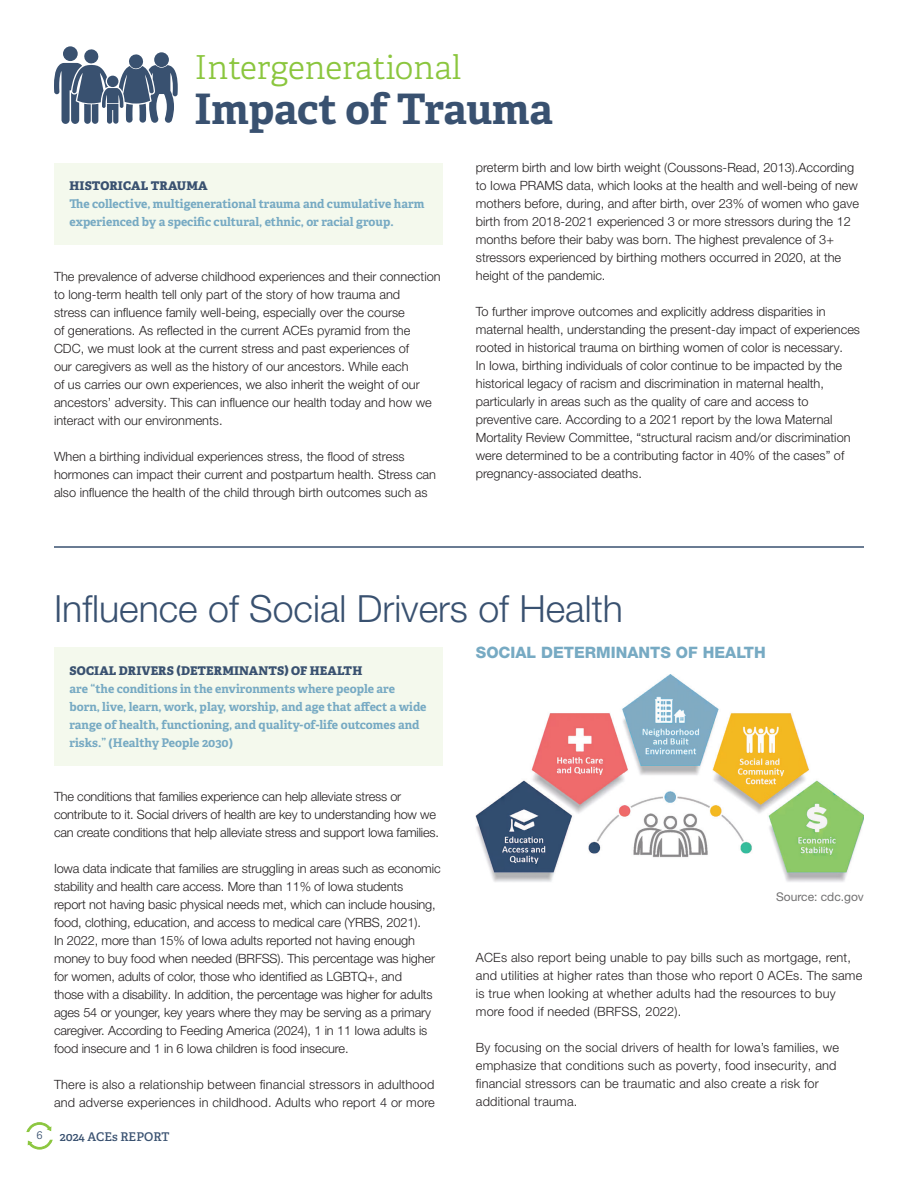
<style>
.page{position:relative;width:918px;height:1188px;background:#fff}
.page>*{position:absolute;margin:0;border:0;box-sizing:border-box;transform-origin:0 0}
.t1{font:700 42px "Adelle";color:#395170}
.t2{font:300 37.5px "Helvetica Neue LT Pro";color:#395170}
.t3{font:300 33px "Adelle";color:#8bc63e}
.t4{font:800 15.75px "Helvetica Neue LT Pro";color:#77aac3}
.t5{font:300 12.75px/18px "Helvetica Neue LT Pro";color:#231f20}
.t6{font:700 12px/18px "Adelle";color:#77aac3}
.t7{font:800 12px "Adelle";letter-spacing:.01em;color:#395170}
.t8{font:600 12px "Adelle";color:#395170}
.t9{font:12px "Helvetica Neue LT Pro";color:#727172}
.t10{font:300 12px "Adelle";color:#395170}
</style>
<div class="page">
<svg style="left:27px;top:1123px;width:24px;height:9px"></svg>
<svg style="left:28px;top:1140px;width:24px;height:9px"></svg>
<div style="left:54px;top:647px;width:388px;height:119px;background:#f4f9ed"></div>
<svg style="left:63px;top:46px;width:15px;height:15px"></svg>
<svg style="left:54px;top:49px;width:124px;height:75px"></svg>
<div style="left:107px;top:76px;width:11px;height:11px;background:#395170;border-radius:50%"></div>
<hr style="left:54px;top:546px;width:810px;height:2px;background:#395170">
<div style="left:54px;top:163px;width:388px;height:82px;background:#f4f9ed"></div>
<img style="left:476px;top:675px;width:388px;height:207px">
<h3 class="t3" style="left:195px;top:47px;width:268px">Intergenerational</h3>
<h1 class="t1" style="left:195px;top:82px;width:360px">Impact of Trauma</h1>
<p class="t7" style="left:70px;top:178px;width:140px">HISTORICAL TRAUMA</p>
<p class="t6" style="left:70px;top:194px;width:356px">The collective, multigenerational trauma and cumulative harm experienced by a specific cultural, ethnic, or racial group.</p>
<p class="t5" style="left:54px;top:267px;width:388px">The prevalence of adverse childhood experiences and their connection to long-term health tell only part of the story of how trauma and<br>stress can influence family well-being, especially over the course<br>of generations. As reflected in the current ACEs pyramid from the CDC, we must look at the current stress and past experiences of<br>our caregivers as well as the history of our ancestors. While each<br>of us carries our own experiences, we also inherit the weight of our ancestors’ adversity. This can influence our health today and how we interact with our environments.</p>
<p class="t5" style="left:54px;top:447px;width:384px">When a birthing individual experiences stress, the flood of stress hormones can impact their current and postpartum health. Stress can also influence the health of the child through birth outcomes such as</p>
<p class="t5" style="left:476px;top:158px;width:385px">preterm birth and low birth weight (Coussons-Read, 2013).According to Iowa PRAMS data, which looks at the health and well-being of new mothers before, during, and after birth, over 23% of women who gave birth from 2018-2021 experienced 3 or more stressors during the 12 months before their baby was born. The highest prevalence of 3+ stressors experienced by birthing mothers occurred in 2020, at the height of the pandemic.</p>
<p class="t5" style="left:476px;top:302px;width:386px">To further improve outcomes and explicitly address disparities in maternal health, understanding the present-day impact of experiences rooted in historical trauma on birthing women of color is necessary.<br>In Iowa, birthing individuals of color continue to be impacted by the historical legacy of racism and discrimination in maternal health, particularly in areas such as the quality of care and access to preventive care. According to a 2021 report by the Iowa Maternal Mortality Review Committee, “structural racism and/or discrimination were determined to be a contributing factor in 40% of the cases” of pregnancy-associated deaths.</p>
<h2 class="t2" style="left:54px;top:586px;width:570px">Influence of Social Drivers of Health</h2>
<p class="t7" style="left:70px;top:663px;width:294px">SOCIAL DRIVERS (DETERMINANTS) OF HEALTH</p>
<p class="t6" style="left:70px;top:680px;width:359px">are “the conditions in the environments where people are born, live, learn, work, play, worship, and age that affect a wide range of health, functioning, and quality-of-life outcomes and risks.” (Healthy People 2030)</p>
<p class="t5" style="left:54px;top:787px;width:386px">The conditions that families experience can help alleviate stress or contribute to it. Social drivers of health are key to understanding how we can create conditions that help alleviate stress and support Iowa families.</p>
<p class="t5" style="left:54px;top:859px;width:388px">Iowa data indicate that families are struggling in areas such as economic stability and health care access. More than 11% of Iowa students<br>report not having basic physical needs met, which can include housing, food, clothing, education, and access to medical care (YRBS, 2021).<br>In 2022, more than 15% of Iowa adults reported not having enough money to buy food when needed (BRFSS). This percentage was higher for women, adults of color, those who identified as LGBTQ+, and<br>those with a disability. In addition, the percentage was higher for adults ages 54 or younger, key years where they may be serving as a primary caregiver. According to Feeding America (2024), 1 in 11 Iowa adults is food insecure and 1 in 6 Iowa children is food insecure.</p>
<p class="t5" style="left:54px;top:1075px;width:382px">There is also a relationship between financial stressors in adulthood and adverse experiences in childhood. Adults who report 4 or more</p>
<p class="t10" style="left:36px;top:1127px;width:8px">6</p>
<p class="t8" style="left:60px;top:1129px;width:111px">2024 ACEs REPORT</p>
<p class="t4" style="left:476px;top:643px;width:291px">SOCIAL DETERMINANTS OF HEALTH</p>
<p class="t9" style="left:776px;top:890px;width:89px">Source: cdc.gov</p>
<p class="t5" style="left:476px;top:948px;width:388px">ACEs also report being unable to pay bills such as mortgage, rent, and utilities at higher rates than those who report 0 ACEs. The same is true when looking at whether adults had the resources to buy more food if needed (BRFSS, 2022).</p>
<p class="t5" style="left:476px;top:1038px;width:365px">By focusing on the social drivers of health for Iowa’s families, we emphasize that conditions such as poverty, food insecurity, and financial stressors can be traumatic and also create a risk for additional trauma.</p>
</div>
